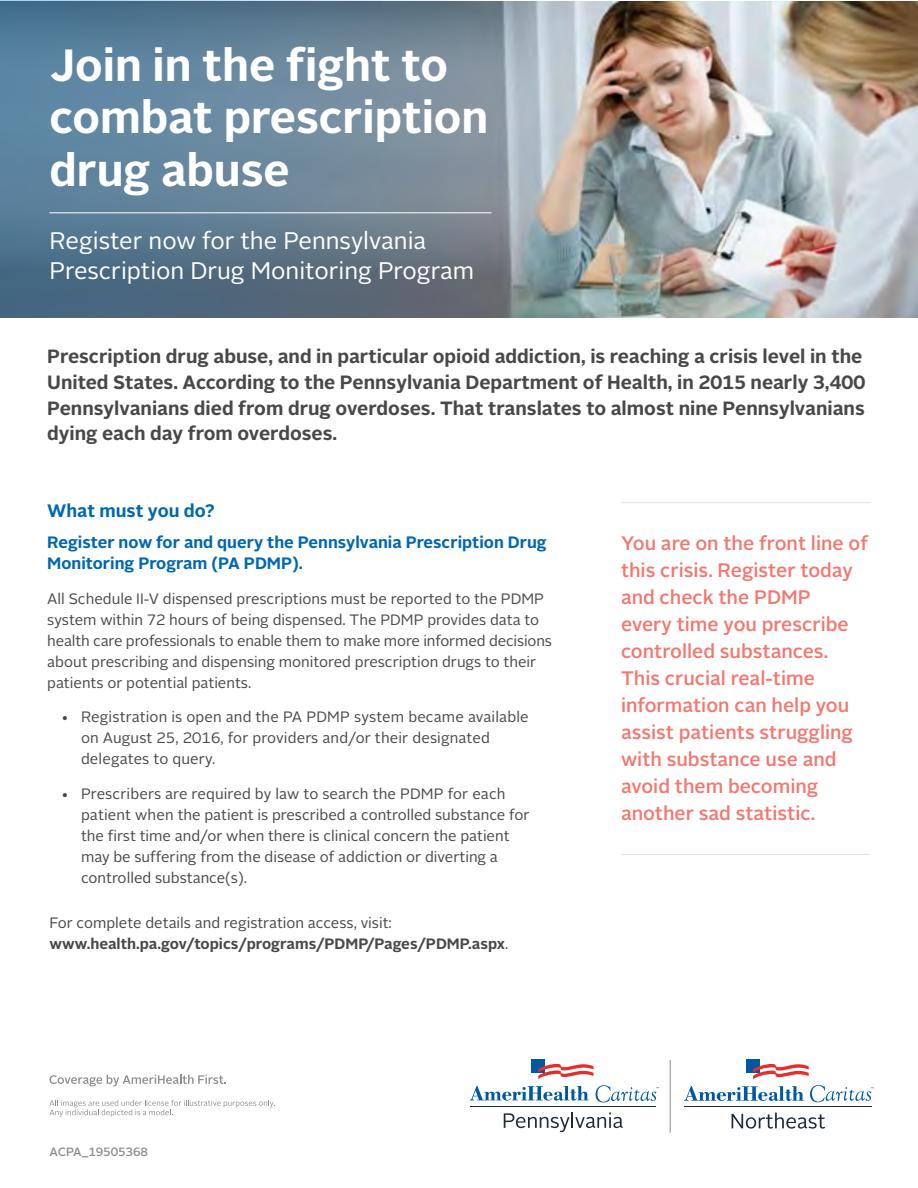
<style>
.page{position:relative;width:918px;height:1188px;background:#fff}
.page>*{position:absolute;margin:0;border:0;box-sizing:border-box;transform-origin:0 0}
.t1{font:700 45px/52.5px "Alright Sans";color:#fff}
.t2{font:24px/30px "Alright Sans";color:#fff}
.t3{font:500 19.5px/27px "Alright Sans";color:#f3776f}
.t4{font:700 19.2px/25.7px "Alright Sans";color:#48484a}
.t5{font:700 18px "Alright Sans";color:#0067b1}
.t6{font:700 16.5px/21px "Alright Sans";color:#0067b1}
.t7{font:15px/21px "Alright Sans";color:#48484a}
.t8{font:700 15px/21px "Alright Sans";color:#48484a}
.t9{font:500 12px "Alright Sans";color:#8b8e90}
.s1{font-weight:400}
</style>
<div class="page">
<img style="left:513px;top:1px;width:405px;height:316px">
<svg style="left:0;top:0;width:513px;height:317px;background:#658094"></svg>
<div style="left:746px;top:1059px;width:14px;height:14px;background:#0058a4"></div>
<svg style="left:753px;top:1064px;width:56px;height:15px"></svg>
<svg style="left:684px;top:1086px;width:120px;height:15px"></svg>
<svg style="left:732px;top:1113px;width:93px;height:16px"></svg>
<hr style="left:684px;top:1106px;width:187px;height:1px;background:#1d2b39">
<svg style="left:810px;top:1085px;width:63px;height:17px"></svg>
<hr style="left:670px;top:1060px;width:1px;height:72px;background:#8b8e90">
<svg style="left:596px;top:1085px;width:63px;height:17px"></svg>
<div style="left:532px;top:1059px;width:13px;height:14px;background:#0058a4"></div>
<svg style="left:538px;top:1064px;width:55px;height:15px"></svg>
<svg style="left:470px;top:1086px;width:119px;height:15px"></svg>
<svg style="left:504px;top:1112px;width:119px;height:20px"></svg>
<hr style="left:470px;top:1106px;width:186px;height:1px;background:#1d2b39">
<hr style="left:49px;top:213px;width:442px;height:1px;background:#fff">
<svg style="left:50px;top:1075px;width:176px;height:11px"></svg>
<svg style="left:50px;top:1100px;width:225px;height:17px"></svg>
<hr style="left:621px;top:502px;width:250px;height:1px;background:#e2e3e4">
<hr style="left:621px;top:854px;width:250px;height:1px;background:#e2e3e4">
<h1 class="t1" style="left:49px;top:39px;width:441px">Join in the fight to combat prescription drug abuse</h1>
<h2 class="t2" style="left:49px;top:226px;width:426px">Register now for the Pennsylvania<br>Prescription Drug Monitoring Program</h2>
<p class="t4" style="left:47px;top:344px;width:820px">Prescription drug abuse, and in particular opioid addiction, is reaching a crisis level in the United States. According to the Pennsylvania Department of Health, in 2015 nearly 3,400<br>Pennsylvanians died from drug overdoses. That translates to almost nine Pennsylvanians dying each day from overdoses.</p>
<p class="t5" style="left:47px;top:498px;width:169px">What must you do?</p>
<p class="t6" style="left:47px;top:532px;width:501px">Register now for and query the Pennsylvania Prescription Drug<br>Monitoring Program (PA PDMP).</p>
<p class="t7" style="left:47px;top:588px;width:506px">All Schedule II-V dispensed prescriptions must be reported to the PDMP system within 72 hours of being dispensed. The PDMP provides data to health care professionals to enable them to make more informed decisions about prescribing and dispensing monitored prescription drugs to their patients or potential patients.</p>
<p class="t7" style="left:81px;top:707px;width:449px;text-indent:-20px">• Registration is open and the PA PDMP system became available on August 25, 2016, for providers and/or their designated delegates to query.</p>
<p class="t7" style="left:81px;top:783px;width:450px;text-indent:-20px">• Prescribers are required by law to search the PDMP for each patient when the patient is prescribed a controlled substance for the first time and/or when there is clinical concern the patient may be suffering from the disease of addiction or diverting a controlled substance(s).</p>
<p class="t8" style="left:49px;top:912px;width:460px"><span class="s1">For complete details and registration access, visit: </span>www.health.pa.gov/topics/programs/PDMP/Pages/PDMP.aspx<span class="s1">.</span></p>
<p class="t3" style="left:621px;top:530px;width:249px">You are on the front line of this crisis. Register today and check the PDMP<br>every time you prescribe controlled substances.<br>This crucial real-time information can help you assist patients struggling with substance use and avoid them becoming another sad statistic.</p>
<p class="t9" style="left:50px;top:1143px;width:100px">ACPA_19505368</p>
</div>
